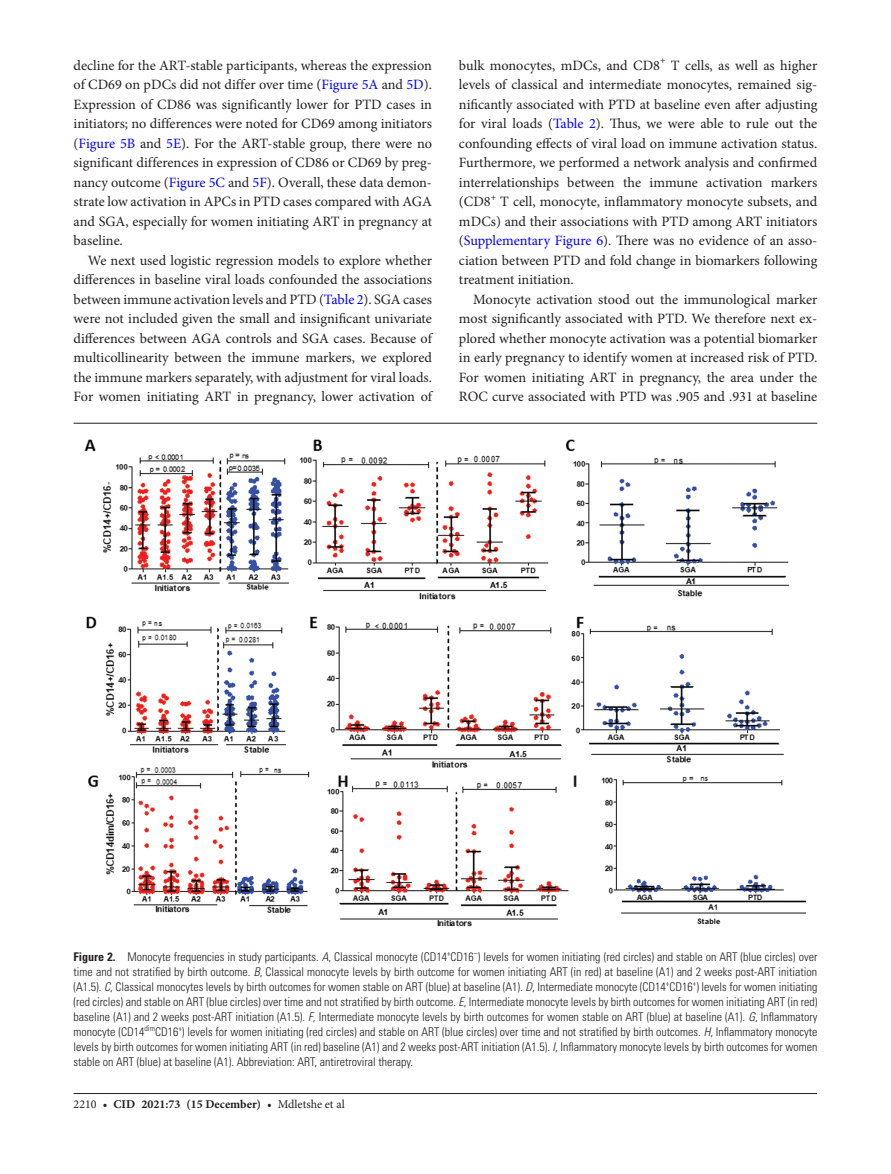
<style>
.page{position:relative;width:891px;height:1174px;background:#fff}
.page>*{position:absolute;margin:0;border:0;box-sizing:border-box;transform-origin:0 0}
.t1{font:14.25px/19.5px "Minion Pro";color:#231f20;text-align:justify}
.t2{font:300 condensed 12px/15px "Univers LT Std";color:#231f20;text-align:justify}
.t3{font:700 12px "Minion Pro";color:#231f20}
.t4{font:300 condensed 7.95px "Univers LT Std";color:#231f20}
.s1{color:#00f}
.s2{font-style:italic}
.s3{font-weight:700}
.s4{font-weight:400}
</style>
<div class="page">
<hr style="left:74px;top:1093px;width:743px;height:1px;background:#231f20">
<hr style="left:74px;top:423px;width:743px;height:1px;background:#231f20">
<img style="left:84px;top:439px;width:723px;height:488px">
<p class="t1" style="left:74px;top:55px;width:360px">decline for the ART-stable participants, whereas the expression of CD69 on pDCs did not differ over time (<span class="s1">Figure 5A</span> and <span class="s1">5D</span>).<br>Expression of CD86 was significantly lower for PTD cases in initiators; no differences were noted for CD69 among initiators (<span class="s1">Figure 5B</span> and <span class="s1">5E</span>). For the ART-stable group, there were no significant differences in expression of CD86 or CD69 by preg&shy;nancy outcome (<span class="s1">Figure 5C</span> and <span class="s1">5F</span>). Overall, these data demon&shy;strate low activation in APCs in PTD cases compared with AGA and SGA, especially for women initiating ART in pregnancy at baseline.</p>
<p class="t1" style="left:74px;top:250px;width:360px;text-indent:14px">We next used logistic regression models to explore whether differences in baseline viral loads confounded the associations between immune activation levels and PTD (<span class="s1">Table 2</span>). SGA cases were not included given the small and insignificant univariate differences between AGA controls and SGA cases. Because of multicollinearity between the immune markers, we explored the immune markers separately, with adjustment for viral loads.<br>For women initiating ART in pregnancy, lower activation of</p>
<p class="t1" style="left:459px;top:55px;width:360px">bulk monocytes, mDCs, and CD8<sup>+</sup> T cells, as well as higher levels of classical and intermediate monocytes, remained sig&shy;nificantly associated with PTD at baseline even after adjusting for viral loads (<span class="s1">Table 2</span>). Thus, we were able to rule out the confounding effects of viral load on immune activation status.<br>Furthermore, we performed a network analysis and confirmed interrelationships between the immune activation markers (CD8<sup>+</sup> T cell, monocyte, inflammatory monocyte subsets, and mDCs) and their associations with PTD among ART initiators (<span class="s1">Supplementary Figure 6</span>). There was no evidence of an asso&shy;ciation between PTD and fold change in biomarkers following treatment initiation.</p>
<p class="t1" style="left:459px;top:289px;width:360px;text-indent:14px">Monocyte activation stood out the immunological marker most significantly associated with PTD. We therefore next ex&shy;plored whether monocyte activation was a potential biomarker in early pregnancy to identify women at increased risk of PTD.<br>For women initiating ART in pregnancy, the area under the ROC curve associated with PTD was .905 and .931 at baseline</p>
<p class="t4" style="left:447px;top:948px;width:5px">+</p>
<p class="t4" style="left:474px;top:948px;width:5px">–</p>
<p class="t2" style="left:74px;top:965px;width:745px">time and not stratified by birth outcome. <span class="s2">B</span>, Classical monocyte levels by birth outcome for women initiating ART (in red) at baseline (A1) and 2 weeks post-ART initiation (A1.5). <span class="s2">C</span>, Classical monocytes levels by birth outcomes for women stable on ART (blue) at baseline (A1). <span class="s2">D</span>, Intermediate monocyte (CD14<sup>+</sup>CD16<sup>+</sup>) levels for women initiating (red circles) and stable on ART (blue circles) over time and not stratified by birth outcome. <span class="s2">E</span>, Intermediate monocyte levels by birth outcomes for women initiating ART (in red) baseline (A1) and 2 weeks post-ART initiation (A1.5). <span class="s2">F</span>, Intermediate monocyte levels by birth outcomes for women stable on ART (blue) at baseline (A1). <span class="s2">G</span>, Inflammatory monocyte (CD14<sup>dim</sup>CD16<sup>+</sup>) levels for women initiating (red circles) and stable on ART (blue circles) over time and not stratified by birth outcomes. <span class="s2">H</span>, Inflammatory monocyte levels by birth outcomes for women initiating ART (in red) baseline (A1) and 2 weeks post-ART initiation (A1.5). <span class="s2">I</span>, Inflammatory monocyte levels by birth outcomes for women stable on ART (blue) at baseline (A1). Abbreviation: ART, antiretroviral therapy.</p>
<p class="t2" style="left:74px;top:950px;width:745px"><span class="s3">Figure 2.</span> Monocyte frequencies in study participants. <span class="s2">A</span>, Classical monocyte (CD14 CD16 ) levels for women initiating (red circles) and stable on ART (blue circles) over</p>
<p class="t3" style="left:74px;top:1095px;width:273px"><span class="s4">2210 •</span> cid 2021:73 (15 December) <span class="s4">• Mdletshe et al</span></p>
</div>
